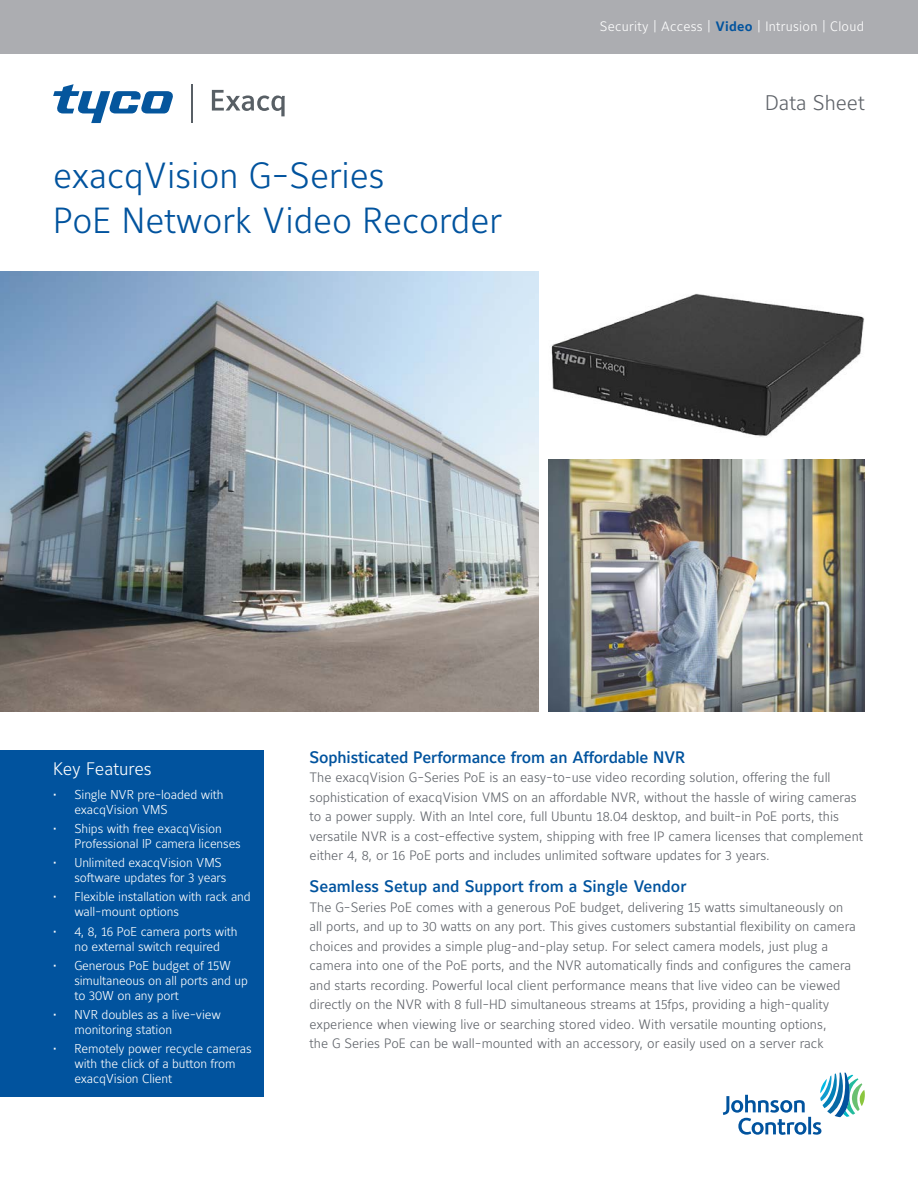
<style>
.page{position:relative;width:918px;height:1188px;background:#fff}
.page>*{position:absolute;margin:0;border:0;box-sizing:border-box;transform-origin:0 0}
.t1{font:300 36px/45px "Maurea Jci Lf ML";color:#01539e}
.t2{font:300 21px "Maurea Jci Lf ML";color:#5f6369}
.t3{font:300 18px "Maurea Jci Lf ML";color:#fff}
.t4{font:500 16.5px "Maurea Jci Lf ML";letter-spacing:-.01em;color:#01539e}
.t5{font:300 13.5px/19.5px "Maurea Jci Lf ML";color:#5f6369}
.t6{font:300 13.5px "Maurea Jci Lf ML";letter-spacing:.02em;color:#fff}
.t7{font:300 12.75px/15px "Maurea Jci Lf ML";letter-spacing:-.01em;color:#fff}
.s1{font-weight:700;color:#01539e}
</style>
<div class="page">
<div style="left:0;top:0;width:918px;height:53px;background:#acadb1"></div>
<svg style="left:212px;top:90px;width:73px;height:26px"></svg>
<hr style="left:192px;top:84px;width:1px;height:39px;background:#585f65">
<svg style="left:53px;top:84px;width:120px;height:39px"></svg>
<svg style="left:723px;top:1073px;width:142px;height:62px"></svg>
<img style="left:0;top:272px;width:539px;height:440px">
<img style="left:549px;top:459px;width:316px;height:252px">
<img style="left:551px;top:293px;width:313px;height:144px">
<div style="left:0;top:750px;width:263px;height:346px;background:#01539e"></div>
<p class="t6" style="left:600px;top:18px;width:266px">Security | Access | <span class="s1">Video</span> | Intrusion | Cloud</p>
<h1 class="t1" style="left:53px;top:152px;width:450px">exacqVision G-Series<br>PoE Network Video Recorder</h1>
<h2 class="t2" style="left:765px;top:90px;width:101px">Data Sheet</h2>
<h3 class="t3" style="left:53px;top:758px;width:100px">Key Features</h3>
<p class="t7" style="left:74px;top:786px;width:151px;text-indent:-21px">• Single NVR pre-loaded with exacqVision VMS</p>
<p class="t7" style="left:74px;top:821px;width:168px;text-indent:-21px">• Ships with free exacqVision<br>Professional IP camera licenses</p>
<p class="t7" style="left:74px;top:855px;width:153px;text-indent:-21px">• Unlimited exacqVision VMS software updates for 3 years</p>
<p class="t7" style="left:74px;top:889px;width:178px;text-indent:-21px">• Flexible installation with rack and wall-mount options</p>
<p class="t7" style="left:53px;top:923px;width:186px;text-align:center">• 4, 8, 16 PoE camera ports with no external switch required</p>
<p class="t7" style="left:74px;top:958px;width:175px;text-indent:-21px">• Generous PoE budget of 15W simultaneous on all ports and up to 30W on any port</p>
<p class="t7" style="left:74px;top:1007px;width:148px;text-indent:-21px">• NVR doubles as a live-view monitoring station</p>
<p class="t7" style="left:74px;top:1041px;width:179px;text-indent:-21px">• Remotely power recycle cameras with the click of a button from exacqVision Client</p>
<p class="t4" style="left:310px;top:747px;width:377px">Sophisticated Performance from an Affordable NVR</p>
<p class="t5" style="left:310px;top:767px;width:555px">The exacqVision G-Series PoE is an easy-to-use video recording solution, offering the full sophistication of exacqVision VMS on an affordable NVR, without the hassle of wiring cameras to a power supply. With an Intel core, full Ubuntu 18.04 desktop, and built-in PoE ports, this versatile NVR is a cost-effective system, shipping with free IP camera licenses that complement either 4, 8, or 16 PoE ports and includes unlimited software updates for 3 years.</p>
<p class="t4" style="left:310px;top:877px;width:379px">Seamless Setup and Support from a Single Vendor</p>
<p class="t5" style="left:310px;top:897px;width:548px">The G-Series PoE comes with a generous PoE budget, delivering 15 watts simultaneously on all ports, and up to 30 watts on any port. This gives customers substantial flexibility on camera choices and provides a simple plug-and-play setup. For select camera models, just plug a camera into one of the PoE ports, and the NVR automatically finds and configures the camera and starts recording. Powerful local client performance means that live video can be viewed directly on the NVR with 8 full-HD simultaneous streams at 15fps, providing a high-quality experience when viewing live or searching stored video. With versatile mounting options,<br>the G Series PoE can be wall-mounted with an accessory, or easily used on a server rack</p>
</div>
